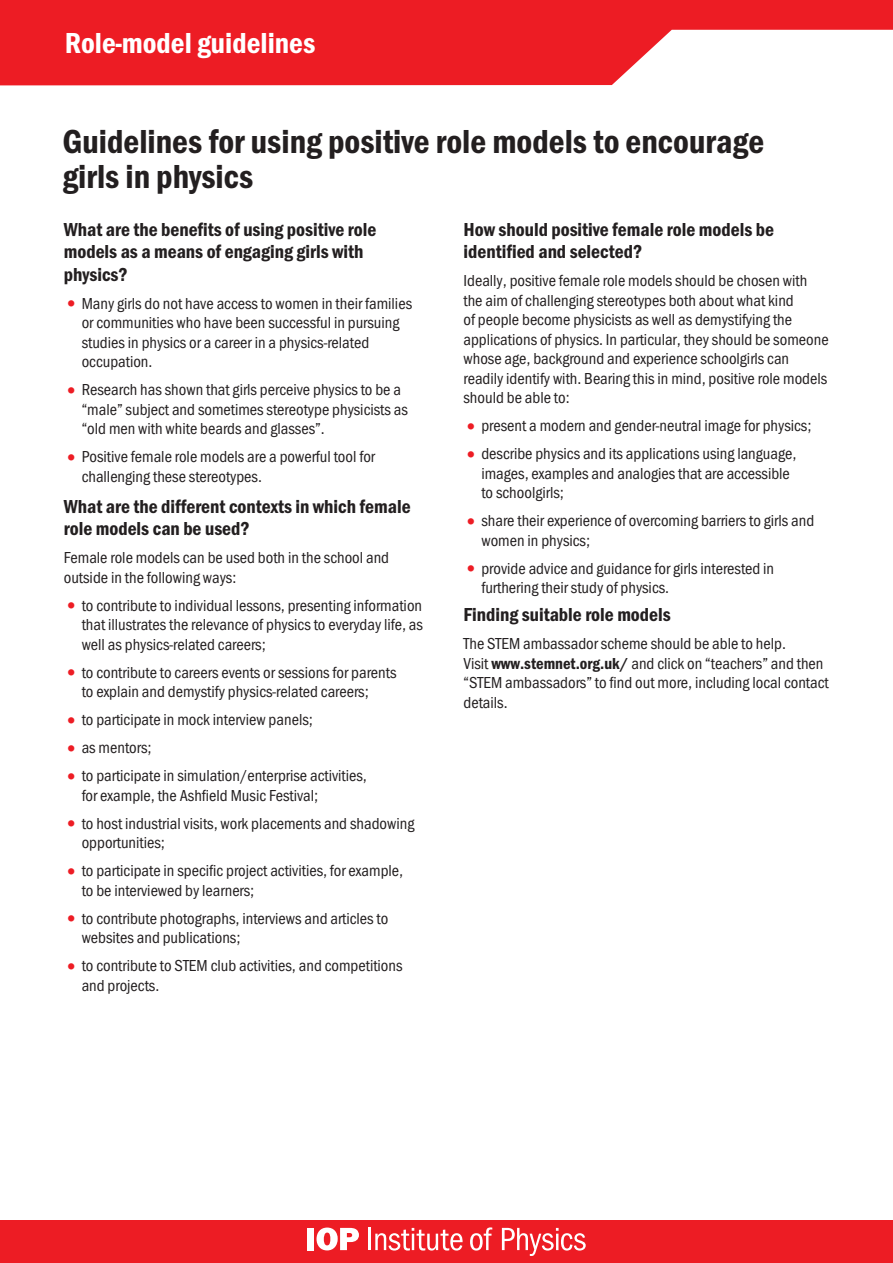
<style>
.page{position:relative;width:893px;height:1263px;background:#fff}
.page>*{position:absolute;margin:0;border:0;box-sizing:border-box;transform-origin:0 0}
.t1{font:600 34.5px/34.5px "Franklin Got Cd Io P";color:#231f20}
.t2{font:600 30px "Franklin Got Cd Io P";color:#fff}
.t3{font:600 19.5px/22.5px "Franklin Got Cd Io P";color:#231f20}
.t4{font:16.5px/19.5px "Franklin Got Cd Io P";color:#231f20}
.s1{font-size:22.5px;color:#ed1c24}
.s2{font-weight:600}
</style>
<div class="page">
<svg style="left:0;top:0;width:893px;height:85px;fill:#ed1c24"></svg>
<div style="left:0;top:1220px;width:893px;height:43px;background:#ed1c24"></div>
<div style="left:307px;top:1228px;width:7px;height:22px;background:#fff"></div>
<svg style="left:317px;top:1227px;width:42px;height:23px"></svg>
<hr style="left:369px;top:1228px;width:2px;height:22px;background:#fff">
<svg style="left:375px;top:1228px;width:88px;height:22px"></svg>
<svg style="left:470px;top:1227px;width:22px;height:23px"></svg>
<svg style="left:502px;top:1228px;width:84px;height:28px"></svg>
<h2 class="t2" style="left:65px;top:26px;width:252px">Role-model guidelines</h2>
<h1 class="t1" style="left:62px;top:125px;width:703px">Guidelines for using positive role models to encourage girls in physics</h1>
<p class="t3" style="left:64px;top:218px;width:314px">What are the benefits of using positive role models as a means of engaging girls with physics?</p>
<p class="t4" style="left:82px;top:294px;width:332px;text-indent:-18px"><span class="s1">•</span> Many girls do not have access to women in their families or communities who have been successful in pursuing studies in physics or a career in a physics-related occupation.</p>
<p class="t4" style="left:82px;top:380px;width:328px;text-indent:-18px"><span class="s1">•</span> Research has shown that girls perceive physics to be a “male” subject and sometimes stereotype physicists as “old men with white beards and glasses”.</p>
<p class="t4" style="left:82px;top:447px;width:295px;text-indent:-18px"><span class="s1">•</span> Positive female role models are a powerful tool for challenging these stereotypes.</p>
<p class="t3" style="left:64px;top:495px;width:348px">What are the different contexts in which female role models can be used?</p>
<p class="t4" style="left:64px;top:548px;width:327px">Female role models can be used both in the school and outside in the following ways:</p>
<p class="t4" style="left:82px;top:596px;width:343px;text-align:justify;text-indent:-18px"><span class="s1">•</span> to contribute to individual lessons, presenting information that illustrates the relevance of physics to everyday life, as well as physics-related careers;</p>
<p class="t4" style="left:64px;top:663px;width:334px;text-align:center"><span class="s1">•</span> to contribute to careers events or sessions for parents to explain and demystify physics-related careers;</p>
<p class="t4" style="left:64px;top:710px;width:250px"><span class="s1">•</span> to participate in mock interview panels;</p>
<p class="t4" style="left:64px;top:738px;width:89px"><span class="s1">•</span> as mentors;</p>
<p class="t4" style="left:82px;top:766px;width:287px;text-indent:-18px"><span class="s1">•</span> to participate in simulation/enterprise activities, for example, the Ashfield Music Festival;</p>
<p class="t4" style="left:82px;top:814px;width:334px;text-indent:-18px"><span class="s1">•</span> to host industrial visits, work placements and shadowing opportunities;</p>
<p class="t4" style="left:82px;top:861px;width:323px;text-indent:-18px"><span class="s1">•</span> to participate in specific project activities, for example, to be interviewed by learners;</p>
<p class="t4" style="left:82px;top:909px;width:308px;text-indent:-18px"><span class="s1">•</span> to contribute photographs, interviews and articles to websites and publications;</p>
<p class="t4" style="left:82px;top:956px;width:322px;text-indent:-18px"><span class="s1">•</span> to contribute to STEM club activities, and competitions and projects.</p>
<p class="t3" style="left:463px;top:218px;width:312px">How should positive female role models be identified and selected?</p>
<p class="t4" style="left:463px;top:271px;width:367px">Ideally, positive female role models should be chosen with the aim of challenging stereotypes both about what kind<br>of people become physicists as well as demystifying the applications of physics. In particular, they should be someone whose age, background and experience schoolgirls can readily identify with. Bearing this in mind, positive role models should be able to:</p>
<p class="t4" style="left:463px;top:416px;width:349px"><span class="s1">•</span> present a modern and gender-neutral image for physics;</p>
<p class="t4" style="left:481px;top:444px;width:316px;text-indent:-18px"><span class="s1">•</span> describe physics and its applications using language, images, examples and analogies that are accessible to schoolgirls;</p>
<p class="t4" style="left:481px;top:511px;width:334px;text-indent:-18px"><span class="s1">•</span> share their experience of overcoming barriers to girls and women in physics;</p>
<p class="t4" style="left:481px;top:559px;width:294px;text-indent:-18px"><span class="s1">•</span> provide advice and guidance for girls interested in furthering their study of physics.</p>
<p class="t3" style="left:463px;top:604px;width:209px">Finding suitable role models</p>
<p class="t4" style="left:463px;top:634px;width:367px">The STEM ambassador scheme should be able to help.<br>Visit <span class="s2">www.stemnet.org.uk/</span> and click on “teachers” and then “STEM ambassadors” to find out more, including local contact details.</p>
</div>
